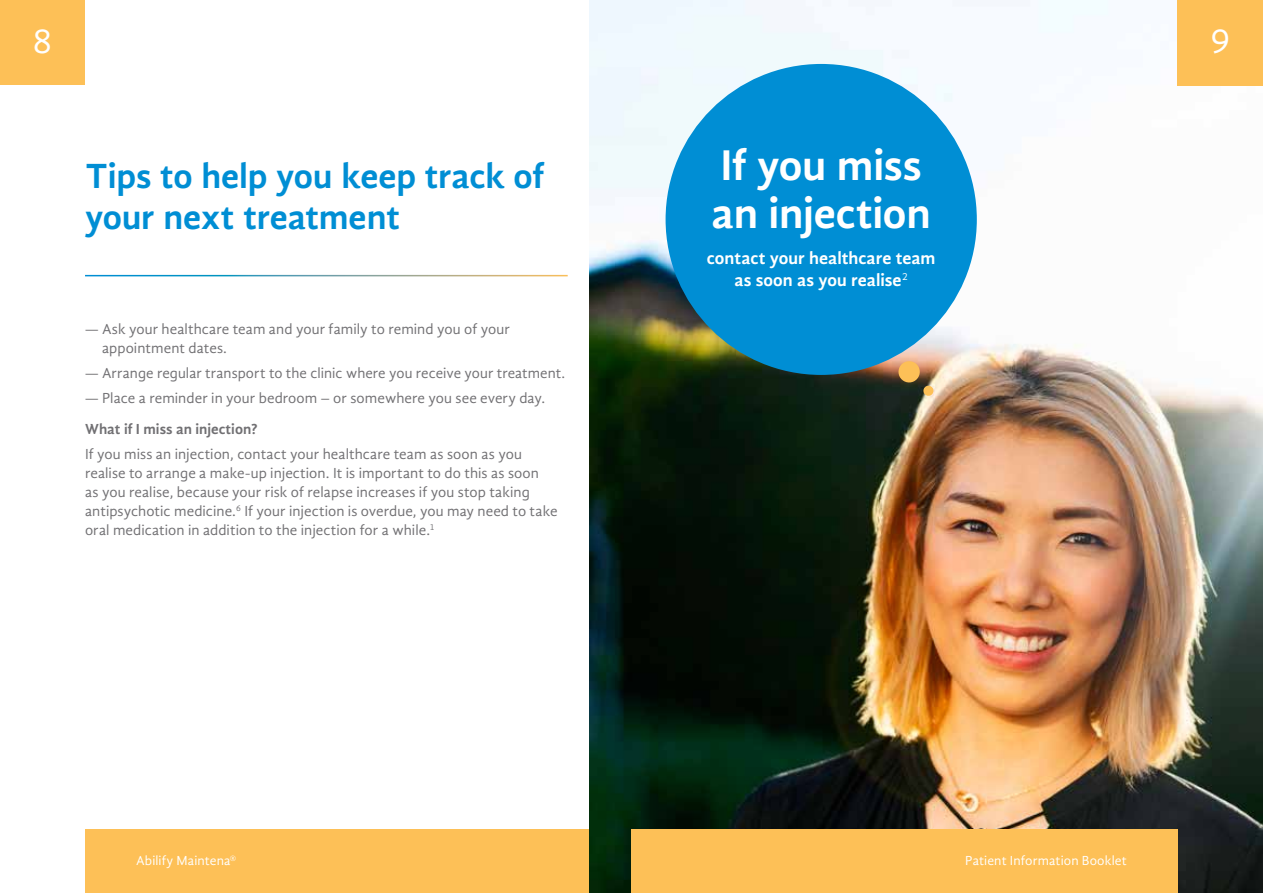
<style>
.page{position:relative;width:1263px;height:893px;background:#fff}
.page>*{position:absolute;margin:0;border:0;box-sizing:border-box;transform-origin:0 0}
.t1{font:700 44.25px/48.8px "Gandhi Sans";letter-spacing:-.005em;color:#fff}
.t2{font:700 36px/41.2px "Gandhi Sans";letter-spacing:-.005em;color:#008ed4}
.t3{font:36px "Gandhi Sans";color:#fff}
.t4{font:700 18px/22.5px "Gandhi Sans";color:#fff;text-align:center}
.t5{font:15px/19px "Gandhi Sans";letter-spacing:.005em;color:#717073}
.t6{font:700 15px "Gandhi Sans";color:#717073}
.t7{font:13.5px "Gandhi Sans";letter-spacing:.01em;color:#fff}
</style>
<div class="page">
<div style="left:0;top:0;width:85px;height:85px;background:#fdc057"></div>
<div style="left:85px;top:829px;width:546px;height:64px;background:#fdc057"></div>
<img style="left:590px;top:0;width:673px;height:893px">
<div style="left:631px;top:829px;width:547px;height:64px;background:#fdc057"></div>
<div style="left:665px;top:64px;width:312px;height:311px;background:#008ed4;border-radius:50%"></div>
<div style="left:1178px;top:0;width:85px;height:85px;background:#fdc057"></div>
<svg style="left:897px;top:360px;width:37px;height:36px"></svg>
<h2 class="t3" style="left:33px;top:21px;width:21px">8</h2>
<h2 class="t3" style="left:1210px;top:21px;width:21px">9</h2>
<h2 class="t2" style="left:85px;top:155px;width:460px">Tips to help you keep track of your next treatment</h2>
<p class="t5" style="left:102px;top:320px;width:409px;text-indent:-17px">— Ask your healthcare team and your family to remind you of your appointment dates.</p>
<p class="t5" style="left:85px;top:364px;width:482px">— Arrange regular transport to the clinic where you receive your treatment.</p>
<p class="t5" style="left:85px;top:389px;width:462px">— Place a reminder in your bedroom – or somewhere you see every day.</p>
<p class="t6" style="left:85px;top:421px;width:174px">What if I miss an injection?</p>
<p class="t5" style="left:85px;top:444px;width:474px">If you miss an injection, contact your healthcare team as soon as you realise to arrange a make-up injection. It is important to do this as soon<br>as you realise, because your risk of relapse increases if you stop taking antipsychotic medicine.<sup>6</sup> If your injection is overdue, you may need to take oral medication in addition to the injection for a while.<sup>1</sup></p>
<h1 class="t1" style="left:711px;top:140px;width:221px">If you miss an injection</h1>
<p class="t4" style="left:707px;top:246px;width:230px">contact your healthcare team as soon as you realise<sup>2</sup></p>
<p class="t7" style="left:136px;top:853px;width:102px">Abilify Maintena<sup>®</sup></p>
<p class="t7" style="left:965px;top:853px;width:163px">Patient Information Booklet</p>
</div>
